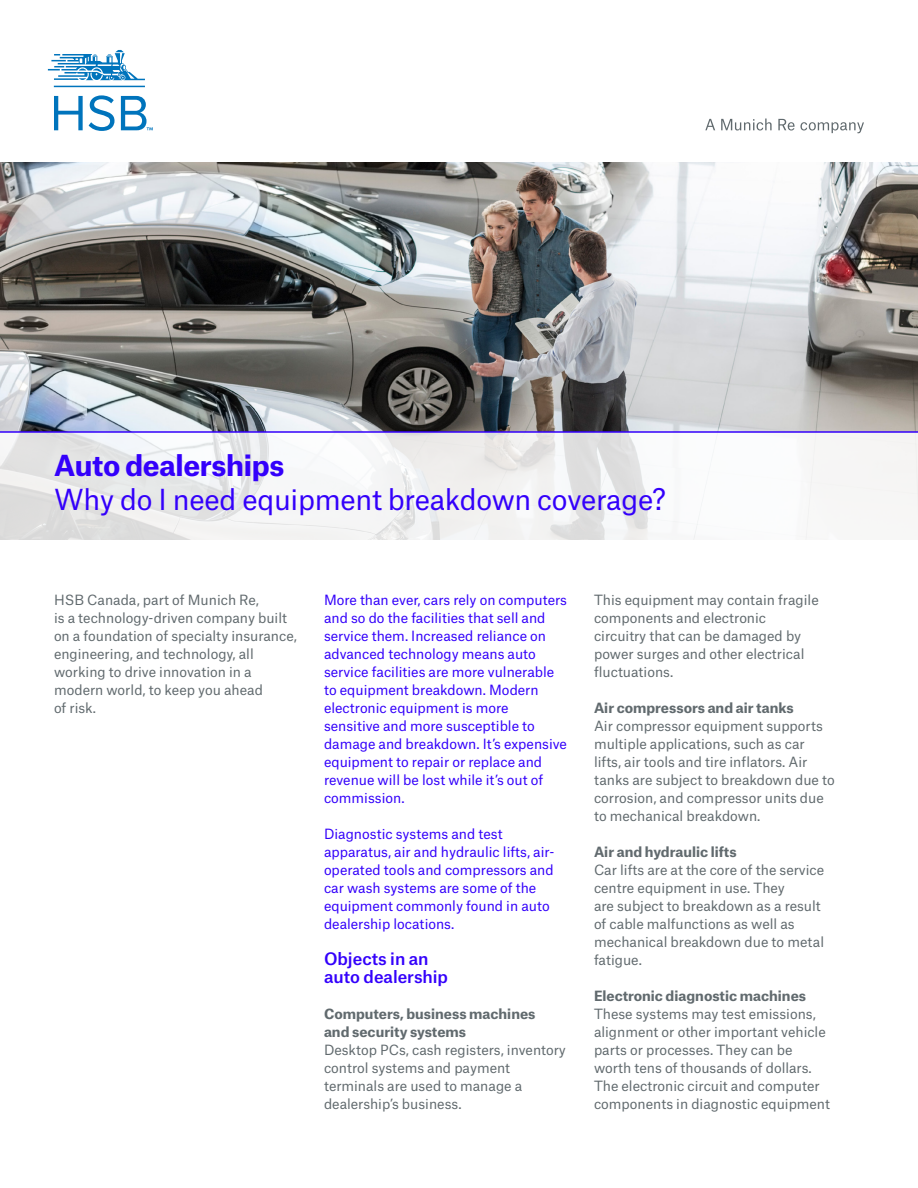
<style>
.page{position:relative;width:918px;height:1188px;background:#fff}
.page>*{position:absolute;margin:0;border:0;box-sizing:border-box;transform-origin:0 0}
.t1{font:27.75px "Munich Re";letter-spacing:-.01em;color:#3300fb}
.t2{font:700 27.75px "Munich Re";letter-spacing:-.01em;color:#3300fb}
.t3{font:500 16.5px/18px "Munich Re";color:#3300fb}
.t4{font:13.5px/18px "Munich Re";color:#616a6e}
.t5{font:13.5px/18px "Munich Re";color:#3300fb}
.t6{font:700 13.5px/18px "Munich Re";color:#616a6e}
</style>
<div class="page">
<svg style="left:48px;top:50px;width:105px;height:81px"></svg>
<svg style="left:705px;top:119px;width:159px;height:14px"></svg>
<img style="left:0;top:162px;width:918px;height:269px">
<svg style="left:0;top:433px;width:918px;height:107px;fill:#f4f4f4"></svg>
<hr style="left:0;top:431px;width:918px;height:2px;background:#3300fb">
<h1 class="t2" style="left:54px;top:442px;width:232px">Auto dealerships</h1>
<h1 class="t1" style="left:54px;top:477px;width:614px">Why do I need equipment breakdown coverage?</h1>
<p class="t4" style="left:54px;top:589px;width:245px">HSB Canada, part of Munich Re,<br>is a technology-driven company built on a foundation of specialty insurance, engineering, and technology, all working to drive innovation in a modern world, to keep you ahead<br>of risk.</p>
<p class="t5" style="left:324px;top:589px;width:245px">More than ever, cars rely on computers and so do the facilities that sell and service them. Increased reliance on advanced technology means auto service facilities are more vulnerable to equipment breakdown. Modern electronic equipment is more sensitive and more susceptible to damage and breakdown. It’s expensive equipment to repair or replace and revenue will be lost while it’s out of commission.</p>
<p class="t5" style="left:324px;top:823px;width:232px">Diagnostic systems and test apparatus, air and hydraulic lifts, air&shy;operated tools and compressors and car wash systems are some of the equipment commonly found in auto dealership locations.</p>
<p class="t3" style="left:324px;top:948px;width:126px">Objects in an auto dealership</p>
<p class="t6" style="left:324px;top:1003px;width:213px">Computers, business machines and security systems</p>
<p class="t4" style="left:324px;top:1039px;width:243px">Desktop PCs, cash registers, inventory control systems and payment terminals are used to manage a dealership’s business.</p>
<p class="t4" style="left:594px;top:589px;width:226px">This equipment may contain fragile components and electronic circuitry that can be damaged by power surges and other electrical fluctuations.</p>
<p class="t6" style="left:594px;top:697px;width:201px">Air compressors and air tanks</p>
<p class="t4" style="left:594px;top:715px;width:242px">Air compressor equipment supports multiple applications, such as car lifts, air tools and tire inflators. Air tanks are subject to breakdown due to corrosion, and compressor units due to mechanical breakdown.</p>
<p class="t6" style="left:594px;top:841px;width:144px">Air and hydraulic lifts</p>
<p class="t4" style="left:594px;top:859px;width:232px">Car lifts are at the core of the service centre equipment in use. They<br>are subject to breakdown as a result of cable malfunctions as well as mechanical breakdown due to metal fatigue.</p>
<p class="t6" style="left:594px;top:985px;width:214px">Electronic diagnostic machines</p>
<p class="t4" style="left:594px;top:1003px;width:238px">These systems may test emissions, alignment or other important vehicle parts or processes. They can be worth tens of thousands of dollars.<br>The electronic circuit and computer components in diagnostic equipment</p>
</div>
